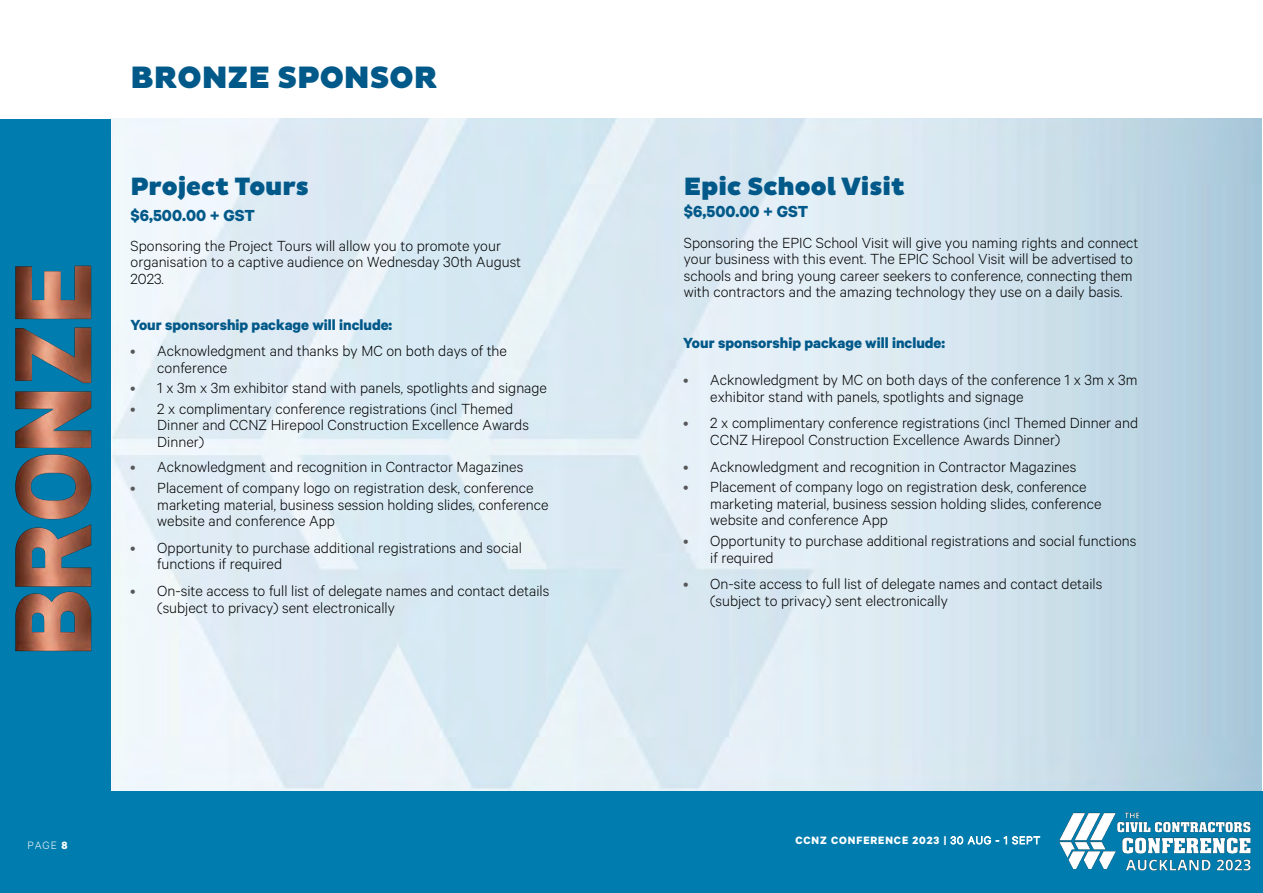
<style>
.page{position:relative;width:1263px;height:893px;background:#fff}
.page>*{position:absolute;margin:0;border:0;box-sizing:border-box;transform-origin:0 0}
.t1{font:900 31.5px "Pluto Sans";color:#015989}
.t2{font:900 25.5px "Pluto Sans";color:#015989}
.t3{font:700 18px "Calibre";color:#015989}
.t4{font:300 16.5px/16.5px "Calibre";color:#000}
.t5{font:700 16.5px "Calibre";color:#015989}
.t6{font:700 12px "Calibre";letter-spacing:.075em;color:#fff}
.t7{font:300 12px "Calibre";color:#fff}
.s1{color:#57585a}
.s2{font-weight:700}
.s3{font-weight:300}
</style>
<div class="page">
<div style="left:0;top:119px;width:111px;height:672px;background:#007dae"></div>
<div style="left:0;top:791px;width:1263px;height:102px;background:#007dae"></div>
<img style="left:1055px;top:769px;width:199px;height:124px">
<img style="left:15px;top:256px;width:87px;height:410px">
<p class="t1" style="left:131px;top:59px;width:308px">BRONZE SPONSOR</p>
<p class="t2" style="left:130px;top:172px;width:180px">Project Tours</p>
<p class="t3" style="left:130px;top:204px;width:126px">$6,500.00 + GST</p>
<p class="t4" style="left:131px;top:236px;width:392px">Sponsoring the Project Tours will allow you to promote your organisation to a captive audience on Wednesday 30th August<br>2023.</p>
<p class="t5" style="left:130px;top:315px;width:263px">Your sponsorship package will include:</p>
<p class="t4" style="left:157px;top:342px;width:351px;text-indent:-27px"><span class="s1">•</span> Acknowledgment and thanks by MC on both days of the conference</p>
<p class="t4" style="left:130px;top:379px;width:418px"><span class="s1">•</span> 1 x 3m x 3m exhibitor stand with panels, spotlights and signage</p>
<p class="t4" style="left:157px;top:400px;width:373px;text-indent:-27px"><span class="s1">•</span> 2 x complimentary conference registrations (incl Themed<br>Dinner and CCNZ Hirepool Construction Excellence Awards<br>Dinner)</p>
<p class="t4" style="left:130px;top:458px;width:394px"><span class="s1">•</span> Acknowledgment and recognition in Contractor Magazines</p>
<p class="t4" style="left:157px;top:479px;width:393px;text-indent:-27px"><span class="s1">•</span> Placement of company logo on registration desk, conference marketing material, business session holding slides, conference website and conference App</p>
<p class="t4" style="left:157px;top:539px;width:366px;text-indent:-27px"><span class="s1">•</span> Opportunity to purchase additional registrations and social functions if required</p>
<p class="t4" style="left:157px;top:582px;width:393px;text-indent:-27px"><span class="s1">•</span> On-site access to full list of delegate names and contact details (subject to privacy) sent electronically</p>
<p class="t7" style="left:28px;top:838px;width:41px">PAGE <span class="s2">8</span></p>
<p class="t2" style="left:684px;top:172px;width:222px">Epic School Visit</p>
<p class="t3" style="left:684px;top:200px;width:126px">$6,500.00 + GST</p>
<p class="t4" style="left:684px;top:234px;width:456px">Sponsoring the EPIC School Visit will give you naming rights and connect your business with this event. The EPIC School Visit will be advertised to schools and bring young career seekers to conference, connecting them with contractors and the amazing technology they use on a daily basis.</p>
<p class="t5" style="left:683px;top:332px;width:263px">Your sponsorship package will include:</p>
<p class="t4" style="left:710px;top:371px;width:429px;text-indent:-27px"><span class="s1">•</span> Acknowledgment by MC on both days of the conference 1 x 3m x 3m exhibitor stand with panels, spotlights and signage</p>
<p class="t4" style="left:710px;top:414px;width:429px;text-indent:-27px"><span class="s1">•</span> 2 x complimentary conference registrations (incl Themed Dinner and<br>CCNZ Hirepool Construction Excellence Awards Dinner)</p>
<p class="t4" style="left:683px;top:457px;width:394px"><span class="s1">•</span> Acknowledgment and recognition in Contractor Magazines</p>
<p class="t4" style="left:710px;top:478px;width:393px;text-indent:-27px"><span class="s1">•</span> Placement of company logo on registration desk, conference marketing material, business session holding slides, conference website and conference App</p>
<p class="t4" style="left:710px;top:532px;width:428px;text-indent:-27px"><span class="s1">•</span> Opportunity to purchase additional registrations and social functions if required</p>
<p class="t4" style="left:710px;top:575px;width:393px;text-indent:-27px"><span class="s1">•</span> On-site access to full list of delegate names and contact details (subject to privacy) sent electronically</p>
<p class="t6" style="left:795px;top:833px;width:246px">CCNZ CONFERENCE 2023 | <span class="s3">30 AUG - 1 SEPT</span></p>
</div>
